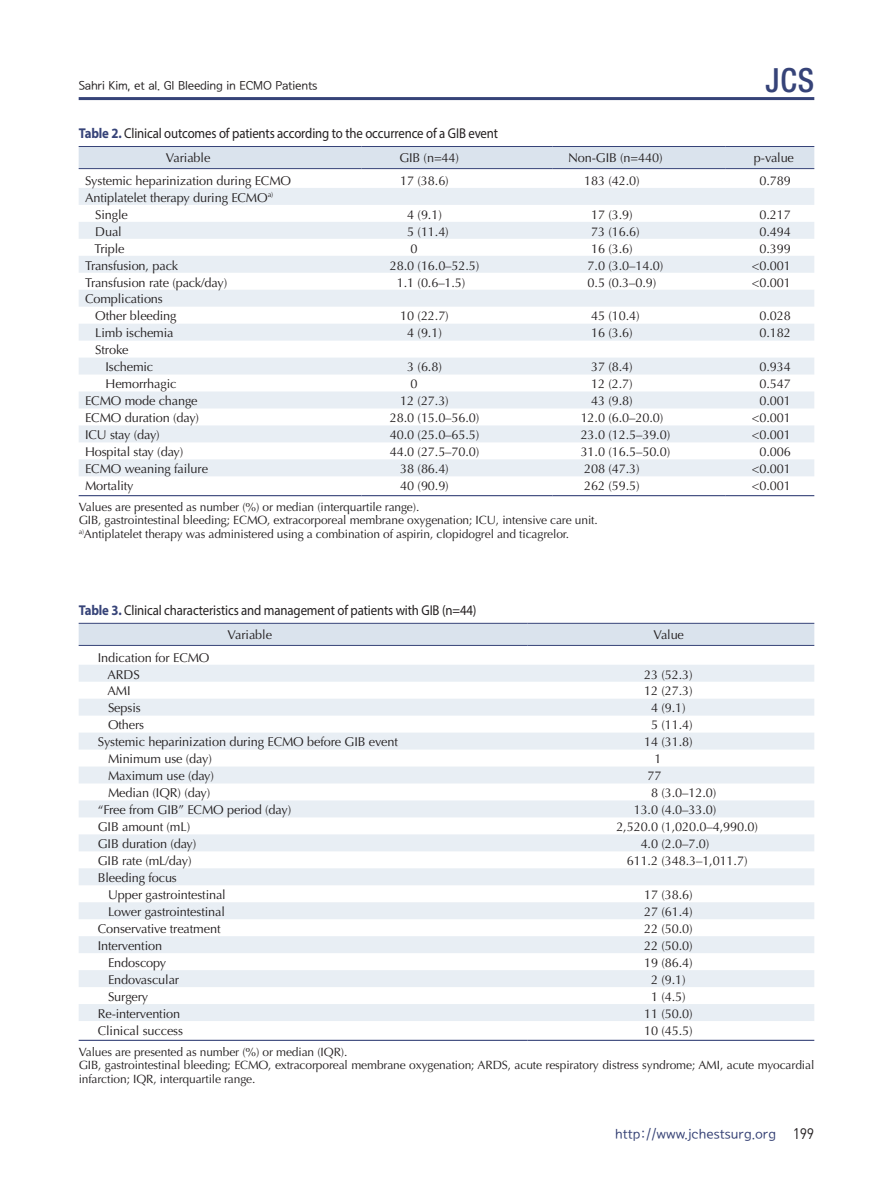
<style>
.page{position:relative;width:893px;height:1191px;background:#fff}
.page>*{position:absolute;margin:0;border:0;box-sizing:border-box;transform-origin:0 0}
.t1{font:500 condensed 33.3px "Helvetica Neue LT Std";color:#364378;scale:.95 1}
.t2{font:15px "Dinreg";color:#231f20;scale:.95 1}
.t3{font:14.25px "Myriad Pro";letter-spacing:-.01em;color:#231f20;scale:.9 1}
.t4{font:13.5px "Seoul Namsan M";color:#344074}
.t5{font:12.75px/17px "Optima LT Std";letter-spacing:-.01em;color:#231f20}
.t6{font:12px/13.5px "Optima LT Std";letter-spacing:-.01em;color:#231f20}
.t7{font:12px "Seoul Namsan M";letter-spacing:-.02em;color:#231f20}
.s1{font-weight:700;color:#364378}
</style>
<div class="page">
<hr style="left:79px;top:97px;width:735px;height:3px;background:#364378">
<div style="left:79px;top:147px;width:735px;height:21px;background:#dae3ed"></div>
<svg style="left:79px;top:188px;width:735px;height:288px;fill:#e8eef4"></svg>
<hr style="left:79px;top:146px;width:282px;height:1px;background:#364378">
<hr style="left:361px;top:146px;width:191px;height:1px;background:#364378">
<hr style="left:552px;top:146px;width:173px;height:1px;background:#364378">
<hr style="left:725px;top:146px;width:89px;height:1px;background:#364378">
<hr style="left:79px;top:168px;width:282px;height:1px;background:#364378">
<hr style="left:361px;top:168px;width:191px;height:1px;background:#364378">
<hr style="left:552px;top:168px;width:173px;height:1px;background:#364378">
<hr style="left:725px;top:168px;width:89px;height:1px;background:#364378">
<hr style="left:79px;top:495px;width:282px;height:1px;background:#364378">
<hr style="left:361px;top:495px;width:191px;height:1px;background:#364378">
<hr style="left:552px;top:495px;width:173px;height:1px;background:#364378">
<hr style="left:725px;top:495px;width:89px;height:1px;background:#364378">
<div style="left:79px;top:624px;width:735px;height:21px;background:#dae3ed"></div>
<svg style="left:79px;top:665px;width:735px;height:356px;fill:#ebf0f5"></svg>
<hr style="left:79px;top:623px;width:448px;height:1px;background:#364378">
<hr style="left:527px;top:623px;width:287px;height:1px;background:#364378">
<hr style="left:79px;top:645px;width:448px;height:1px;background:#364378">
<hr style="left:527px;top:645px;width:287px;height:1px;background:#364378">
<hr style="left:79px;top:1039px;width:448px;height:2px;background:#364378">
<hr style="left:527px;top:1039px;width:287px;height:2px;background:#364378">
<p class="t7" style="left:79px;top:80px;width:240px">Sahri Kim, et al. GI Bleeding in ECMO Patients</p>
<h1 class="t1" style="left:765px;top:60px;width:53px">JCS</h1>
<p class="t3" style="left:79px;top:125px;width:468px"><span class="s1">Table 2.</span> Clinical outcomes of patients according to the occurrence of a GIB event</p>
<p class="t5" style="left:166px;top:150px;width:46px">Variable</p>
<p class="t5" style="left:399px;top:150px;width:61px">GIB (n=44)</p>
<p class="t5" style="left:568px;top:150px;width:96px">Non-GIB (n=440)</p>
<p class="t5" style="left:754px;top:150px;width:42px">p-value</p>
<p class="t5" style="left:85px;top:172px;width:208px">Systemic heparinization during ECMO</p>
<p class="t5" style="left:400px;top:172px;width:50px">17 (38.6)</p>
<p class="t5" style="left:584px;top:172px;width:57px">183 (42.0)</p>
<p class="t5" style="left:759px;top:172px;width:33px">0.789</p>
<p class="t5" style="left:95px;top:189px;width:180px;text-indent:-10px">Antiplatelet therapy during ECMO<sup>a)<br></sup>Single</p>
<p class="t5" style="left:407px;top:206px;width:36px">4 (9.1)</p>
<p class="t5" style="left:591px;top:206px;width:43px">17 (3.9)</p>
<p class="t5" style="left:759px;top:206px;width:33px">0.217</p>
<p class="t5" style="left:95px;top:223px;width:28px">Dual</p>
<p class="t5" style="left:407px;top:223px;width:43px">5 (11.4)</p>
<p class="t5" style="left:591px;top:223px;width:50px">73 (16.6)</p>
<p class="t5" style="left:759px;top:223px;width:33px">0.494</p>
<p class="t5" style="left:94px;top:240px;width:32px">Triple</p>
<p class="t5" style="left:410px;top:240px;width:9px">0</p>
<p class="t5" style="left:591px;top:240px;width:43px">16 (3.6)</p>
<p class="t5" style="left:759px;top:240px;width:33px">0.399</p>
<p class="t5" style="left:85px;top:257px;width:95px">Transfusion, pack</p>
<p class="t5" style="left:390px;top:257px;width:91px">28.0 (16.0–52.5)</p>
<p class="t5" style="left:588px;top:257px;width:77px">7.0 (3.0–14.0)</p>
<p class="t5" style="left:752px;top:257px;width:40px">&lt;0.001</p>
<p class="t5" style="left:85px;top:274px;width:144px">Transfusion rate (pack/day)</p>
<p class="t5" style="left:397px;top:274px;width:70px">1.1 (0.6–1.5)</p>
<p class="t5" style="left:588px;top:274px;width:70px">0.5 (0.3–0.9)</p>
<p class="t5" style="left:752px;top:274px;width:40px">&lt;0.001</p>
<p class="t5" style="left:95px;top:291px;width:83px;text-indent:-10px">Complications<br>Other bleeding</p>
<p class="t5" style="left:400px;top:308px;width:50px">10 (22.7)</p>
<p class="t5" style="left:591px;top:308px;width:50px">45 (10.4)</p>
<p class="t5" style="left:759px;top:308px;width:33px">0.028</p>
<p class="t5" style="left:95px;top:325px;width:80px">Limb ischemia</p>
<p class="t5" style="left:407px;top:325px;width:36px">4 (9.1)</p>
<p class="t5" style="left:591px;top:325px;width:43px">16 (3.6)</p>
<p class="t5" style="left:759px;top:325px;width:33px">0.182</p>
<p class="t5" style="left:106px;top:342px;width:49px;text-indent:-10px">Stroke<br>Ischemic</p>
<p class="t5" style="left:407px;top:359px;width:36px">3 (6.8)</p>
<p class="t5" style="left:591px;top:359px;width:43px">37 (8.4)</p>
<p class="t5" style="left:759px;top:359px;width:33px">0.934</p>
<p class="t5" style="left:106px;top:376px;width:72px">Hemorrhagic</p>
<p class="t5" style="left:410px;top:376px;width:9px">0</p>
<p class="t5" style="left:591px;top:376px;width:43px">12 (2.7)</p>
<p class="t5" style="left:759px;top:376px;width:33px">0.547</p>
<p class="t5" style="left:85px;top:393px;width:114px">ECMO mode change</p>
<p class="t5" style="left:400px;top:393px;width:50px">12 (27.3)</p>
<p class="t5" style="left:591px;top:393px;width:43px">43 (9.8)</p>
<p class="t5" style="left:759px;top:393px;width:33px">0.001</p>
<p class="t5" style="left:85px;top:409px;width:116px">ECMO duration (day)</p>
<p class="t5" style="left:390px;top:409px;width:91px">28.0 (15.0–56.0)</p>
<p class="t5" style="left:581px;top:409px;width:84px">12.0 (6.0–20.0)</p>
<p class="t5" style="left:752px;top:409px;width:40px">&lt;0.001</p>
<p class="t5" style="left:85px;top:426px;width:76px">ICU stay (day)</p>
<p class="t5" style="left:390px;top:426px;width:91px">40.0 (25.0–65.5)</p>
<p class="t5" style="left:581px;top:426px;width:91px">23.0 (12.5–39.0)</p>
<p class="t5" style="left:752px;top:426px;width:40px">&lt;0.001</p>
<p class="t5" style="left:85px;top:443px;width:100px">Hospital stay (day)</p>
<p class="t5" style="left:390px;top:443px;width:91px">44.0 (27.5–70.0)</p>
<p class="t5" style="left:581px;top:443px;width:91px">31.0 (16.5–50.0)</p>
<p class="t5" style="left:759px;top:443px;width:33px">0.006</p>
<p class="t5" style="left:85px;top:460px;width:124px">ECMO weaning failure</p>
<p class="t5" style="left:400px;top:460px;width:50px">38 (86.4)</p>
<p class="t5" style="left:584px;top:460px;width:57px">208 (47.3)</p>
<p class="t5" style="left:752px;top:460px;width:40px">&lt;0.001</p>
<p class="t5" style="left:85px;top:477px;width:50px">Mortality</p>
<p class="t5" style="left:400px;top:477px;width:50px">40 (90.9)</p>
<p class="t5" style="left:584px;top:477px;width:57px">262 (59.5)</p>
<p class="t5" style="left:752px;top:477px;width:40px">&lt;0.001</p>
<p class="t6" style="left:79px;top:500px;width:521px">Values are presented as number (%) or median (interquartile range).<br>GIB, gastrointestinal bleeding; ECMO, extracorporeal membrane oxygenation; ICU, intensive care unit. <sup>a)</sup>Antiplatelet therapy was administered using a combination of aspirin, clopidogrel and ticagrelor.</p>
<p class="t3" style="left:79px;top:601px;width:444px"><span class="s1">Table 3.</span> Clinical characteristics and management of patients with GIB (n=44)</p>
<p class="t5" style="left:228px;top:626px;width:46px">Variable</p>
<p class="t5" style="left:653px;top:626px;width:32px">Value</p>
<p class="t5" style="left:108px;top:649px;width:104px;text-indent:-10px">Indication for ECMO<br>ARDS</p>
<p class="t5" style="left:644px;top:666px;width:50px">23 (52.3)</p>
<p class="t5" style="left:108px;top:683px;width:25px">AMI</p>
<p class="t5" style="left:644px;top:683px;width:50px">12 (27.3)</p>
<p class="t5" style="left:108px;top:700px;width:34px">Sepsis</p>
<p class="t5" style="left:651px;top:700px;width:36px">4 (9.1)</p>
<p class="t5" style="left:108px;top:717px;width:38px">Others</p>
<p class="t5" style="left:651px;top:717px;width:43px">5 (11.4)</p>
<p class="t5" style="left:98px;top:733px;width:302px">Systemic heparinization during ECMO before GIB event</p>
<p class="t5" style="left:644px;top:733px;width:50px">14 (31.8)</p>
<p class="t5" style="left:108px;top:750px;width:105px">Minimum use (day)</p>
<p class="t5" style="left:654px;top:750px;width:9px">1</p>
<p class="t5" style="left:108px;top:767px;width:107px">Maximum use (day)</p>
<p class="t5" style="left:647px;top:767px;width:16px">77</p>
<p class="t5" style="left:108px;top:784px;width:104px">Median (IQR) (day)</p>
<p class="t5" style="left:651px;top:784px;width:67px">8 (3.0–12.0)</p>
<p class="t5" style="left:98px;top:801px;width:195px">“Free from GIB” ECMO period (day)</p>
<p class="t5" style="left:634px;top:801px;width:84px">13.0 (4.0–33.0)</p>
<p class="t5" style="left:98px;top:818px;width:94px">GIB amount (mL)</p>
<p class="t5" style="left:616px;top:818px;width:143px">2,520.0 (1,020.0–4,990.0)</p>
<p class="t5" style="left:98px;top:835px;width:100px">GIB duration (day)</p>
<p class="t5" style="left:641px;top:835px;width:70px">4.0 (2.0–7.0)</p>
<p class="t5" style="left:98px;top:852px;width:95px">GIB rate (mL/day)</p>
<p class="t5" style="left:627px;top:852px;width:122px">611.2 (348.3–1,011.7)</p>
<p class="t5" style="left:108px;top:869px;width:119px;text-indent:-10px">Bleeding focus<br>Upper gastrointestinal</p>
<p class="t5" style="left:644px;top:886px;width:50px">17 (38.6)</p>
<p class="t5" style="left:108px;top:903px;width:118px">Lower gastrointestinal</p>
<p class="t5" style="left:644px;top:903px;width:50px">27 (61.4)</p>
<p class="t5" style="left:98px;top:920px;width:124px">Conservative treatment</p>
<p class="t5" style="left:644px;top:920px;width:50px">22 (50.0)</p>
<p class="t5" style="left:98px;top:937px;width:66px">Intervention</p>
<p class="t5" style="left:644px;top:937px;width:50px">22 (50.0)</p>
<p class="t5" style="left:108px;top:954px;width:60px">Endoscopy</p>
<p class="t5" style="left:644px;top:954px;width:50px">19 (86.4)</p>
<p class="t5" style="left:108px;top:971px;width:73px">Endovascular</p>
<p class="t5" style="left:651px;top:971px;width:36px">2 (9.1)</p>
<p class="t5" style="left:108px;top:988px;width:42px">Surgery</p>
<p class="t5" style="left:651px;top:988px;width:36px">1 (4.5)</p>
<p class="t5" style="left:98px;top:1005px;width:84px">Re-intervention</p>
<p class="t5" style="left:644px;top:1005px;width:50px">11 (50.0)</p>
<p class="t5" style="left:98px;top:1022px;width:87px">Clinical success</p>
<p class="t5" style="left:644px;top:1022px;width:50px">10 (45.5)</p>
<p class="t6" style="left:79px;top:1044px;width:737px">Values are presented as number (%) or median (IQR).<br>GIB, gastrointestinal bleeding; ECMO, extracorporeal membrane oxygenation; ARDS, acute respiratory distress syndrome; AMI, acute myocardial infarction; IQR, interquartile range.</p>
<p class="t4" style="left:615px;top:1126px;width:162px">http://www.jchestsurg.org</p>
<p class="t2" style="left:793px;top:1124px;width:24px">199</p>
</div>
